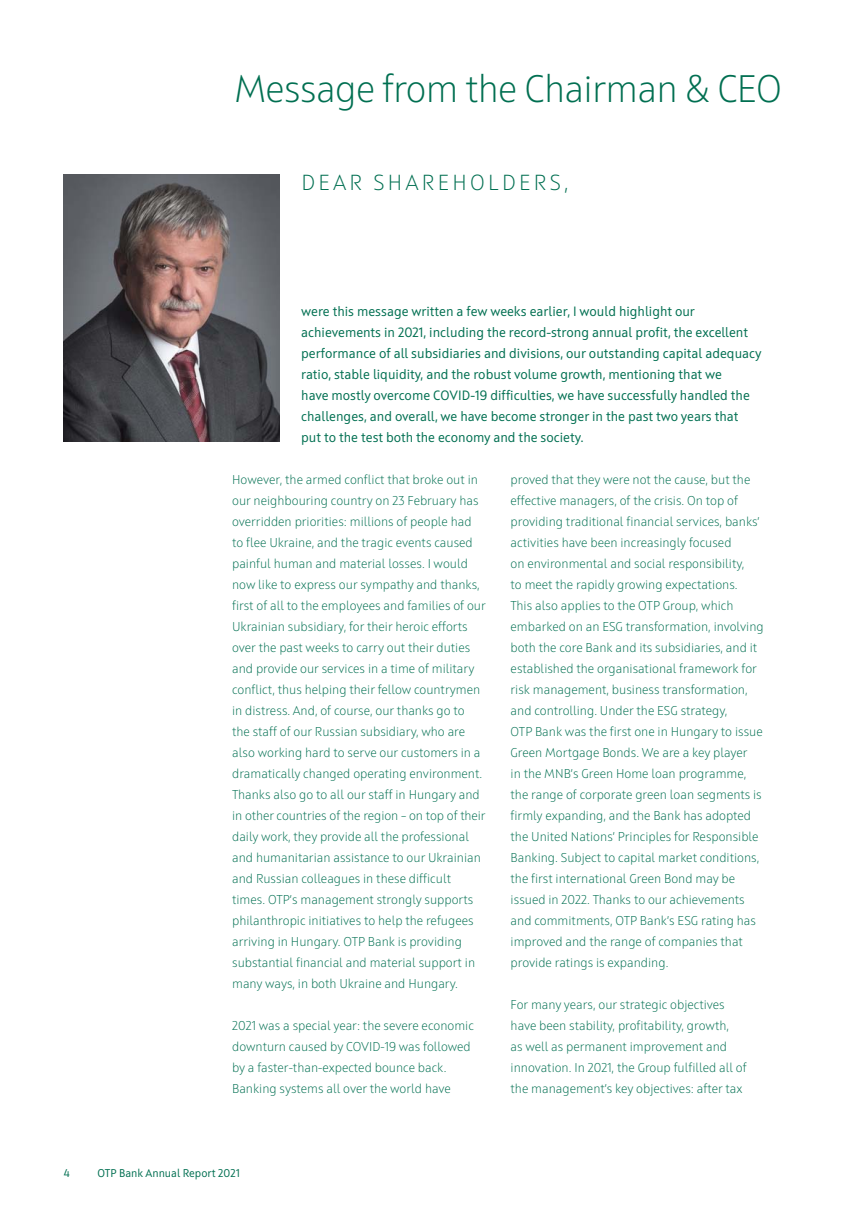
<style>
.page{position:relative;width:851px;height:1217px;background:#fff}
.page>*{position:absolute;margin:0;border:0;box-sizing:border-box;transform-origin:0 0}
.t1{font:300 38.25px "Squad";letter-spacing:-.02em;color:#006f51}
.t2{font:300 21.75px "Squad";letter-spacing:.15em;color:#006f51}
.t3{font:13.5px/21px "Squad";color:#006f51}
.t4{font:300 12.75px/21px "Squad";color:#006f51}
.t5{font:11.25px "Squad";color:#006f51}
</style>
<div class="page">
<img style="left:64px;top:174px;width:216px;height:267px">
<h1 class="t1" style="left:234px;top:70px;width:549px">Message from the Chairman &amp; CEO</h1>
<h2 class="t2" style="left:301px;top:171px;width:268px">DEAR SHAREHOLDERS,</h2>
<p class="t3" style="left:301px;top:301px;width:462px">were this message written a few weeks earlier, I would highlight our achievements in 2021, including the record-strong annual profit, the excellent performance of all subsidiaries and divisions, our outstanding capital adequacy ratio, stable liquidity, and the robust volume growth, mentioning that we<br>have mostly overcome COVID-19 difficulties, we have successfully handled the challenges, and overall, we have become stronger in the past two years that<br>put to the test both the economy and the society.</p>
<p class="t4" style="left:232px;top:469px;width:255px">However, the armed conflict that broke out in our neighbouring country on 23 February has overridden priorities: millions of people had to flee Ukraine, and the tragic events caused painful human and material losses. I would now like to express our sympathy and thanks, first of all to the employees and families of our Ukrainian subsidiary, for their heroic efforts over the past weeks to carry out their duties and provide our services in a time of military conflict, thus helping their fellow countrymen in distress. And, of course, our thanks go to the staff of our Russian subsidiary, who are also working hard to serve our customers in a dramatically changed operating environment.<br>Thanks also go to all our staff in Hungary and in other countries of the region – on top of their daily work, they provide all the professional and humanitarian assistance to our Ukrainian and Russian colleagues in these difficult times. OTP’s management strongly supports philanthropic initiatives to help the refugees arriving in Hungary. OTP Bank is providing substantial financial and material support in many ways, in both Ukraine and Hungary.</p>
<p class="t4" style="left:232px;top:1015px;width:243px">2021 was a special year: the severe economic downturn caused by COVID-19 was followed by a faster-than-expected bounce back.<br>Banking systems all over the world have</p>
<p class="t4" style="left:510px;top:469px;width:254px">proved that they were not the cause, but the effective managers, of the crisis. On top of providing traditional financial services, banks’ activities have been increasingly focused<br>on environmental and social responsibility,<br>to meet the rapidly growing expectations.<br>This also applies to the OTP Group, which embarked on an ESG transformation, involving both the core Bank and its subsidiaries, and it established the organisational framework for risk management, business transformation, and controlling. Under the ESG strategy,<br>OTP Bank was the first one in Hungary to issue Green Mortgage Bonds. We are a key player<br>in the MNB’s Green Home loan programme, the range of corporate green loan segments is firmly expanding, and the Bank has adopted the United Nations’ Principles for Responsible Banking. Subject to capital market conditions, the first international Green Bond may be issued in 2022. Thanks to our achievements and commitments, OTP Bank’s ESG rating has improved and the range of companies that provide ratings is expanding.</p>
<p class="t4" style="left:510px;top:994px;width:237px">For many years, our strategic objectives have been stability, profitability, growth,<br>as well as permanent improvement and innovation. In 2021, the Group fulfilled all of the management’s key objectives: after tax</p>
<p class="t5" style="left:64px;top:1167px;width:7px">4</p>
<p class="t5" style="left:97px;top:1167px;width:144px">OTP Bank Annual Report 2021</p>
</div>
